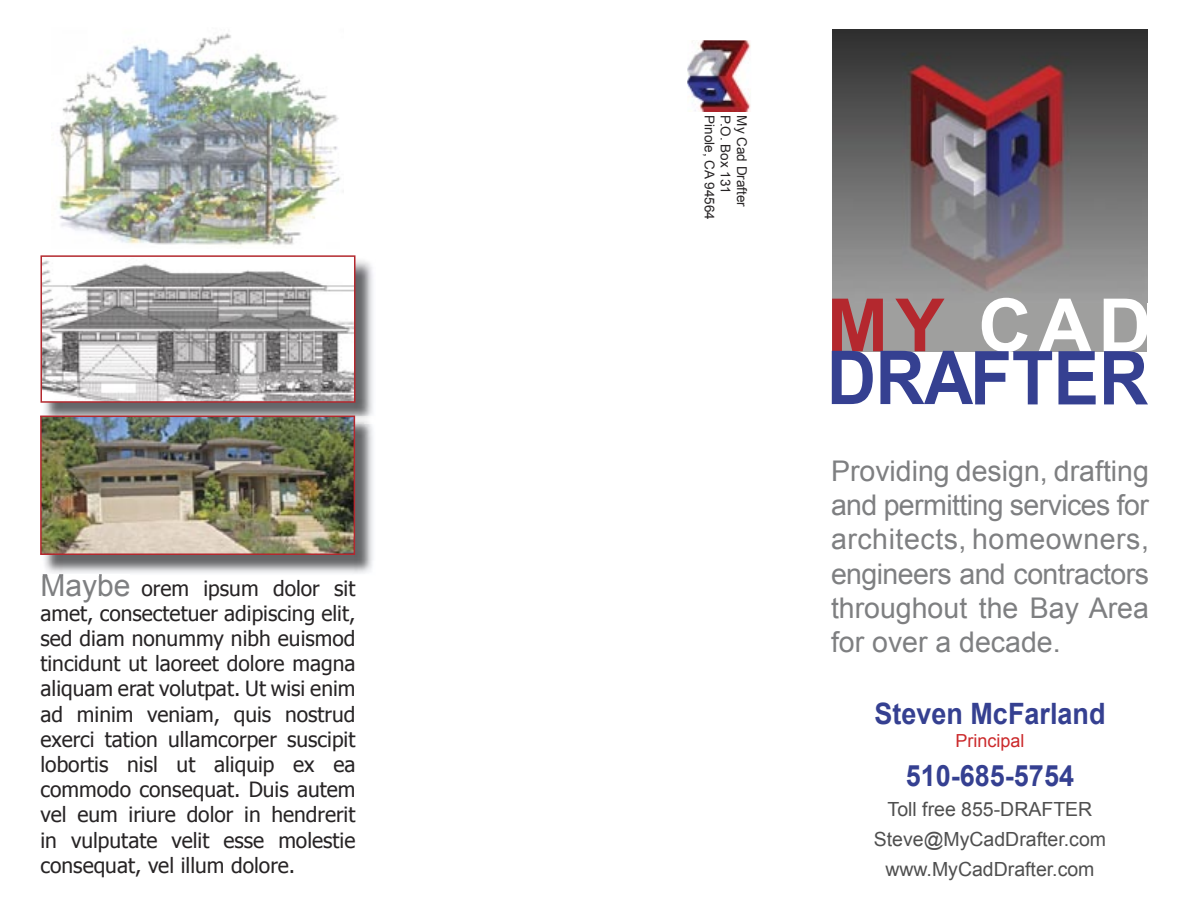
<style>
.page{position:relative;width:1188px;height:918px;background:#fff}
.page>*{position:absolute;margin:0;border:0;box-sizing:border-box;transform-origin:0 0}
.t1{font:700 74.4px "Arial";letter-spacing:-.005em;color:#354091;scale:.92 1}
.t2{font:700 73.5px "Arial";color:#fff}
.t3{font:700 29.4px "Arial";color:#354091;scale:.92 1}
.t4{font:28.5px/34.2px "Arial";color:#7e7f81;text-align:justify}
.t5{font:21px/25.2px "Tahoma";color:#272425;text-align:justify}
.t6{font:19.5px/30px "Arial";color:#4f4f4f;text-align:center}
.t7{font:18px "Arial";color:#cb292b}
.t8{font:13.5px "Arial";color:#272425}
.s1{font-family:"Arial";font-size:30px;color:#7e7f81}
.s2{color:#b4282e}
</style>
<div class="page">
<div style="left:832px;top:29px;width:316px;height:323px;background:#9f9f9e"></div>
<img style="left:833px;top:29px;width:315px;height:263px">
<img style="left:58px;top:33px;width:283px;height:213px">
<img style="left:41px;top:260px;width:332px;height:156px">
<svg style="left:40px;top:255px;width:316px;height:148px"></svg>
<img style="left:42px;top:423px;width:331px;height:152px">
<img style="left:43px;top:574px;width:86px;height:1px">
<img style="left:355px;top:416px;width:13px;height:7px">
<img style="left:40px;top:416px;width:315px;height:139px">
<img style="left:687px;top:40px;width:64px;height:72px">
<p class="t5" style="left:40px;top:574px;width:317px"><span class="s1">Maybe</span> orem ipsum dolor sit amet, consectetuer adipiscing elit, sed diam nonummy nibh euismod tincidunt ut laoreet dolore magna aliquam erat volutpat. Ut wisi enim ad minim veniam, quis nostrud exerci tation ullamcorper suscipit lobortis nisl ut aliquip ex ea commodo consequat. Duis autem vel eum iriure dolor in hendrerit in vulputate velit esse molestie consequat, vel illum dolore.</p>
<p class="t8" style="left:718px;top:115px;width:106px;rotate:90deg">Pinole, CA 94564</p>
<p class="t8" style="left:735px;top:115px;width:80px;rotate:90deg">P.O. Box 131</p>
<p class="t8" style="left:751px;top:115px;width:93px;rotate:90deg">My Cad Drafter</p>
<h2 class="t2" style="left:827px;top:277px;width:326px"><span class="s2">MY</span> CAD</h2>
<h1 class="t1" style="left:827px;top:329px;width:351px">DRAFTER</h1>
<h3 class="t4" style="left:831px;top:454px;width:320px">Providing design, drafting and permitting services for architects, homeowners, engineers and contractors throughout the Bay Area for over a decade.</h3>
<h3 class="t3" style="left:874px;top:694px;width:253px">Steven McFarland</h3>
<p class="t7" style="left:955px;top:728px;width:71px">Principal</p>
<h3 class="t3" style="left:906px;top:756px;width:184px">510-685-5754</h3>
<p class="t6" style="left:874px;top:794px;width:234px">Toll free 855-DRAFTER<br>Steve@MyCadDrafter.com www.MyCadDrafter.com</p>
</div>
